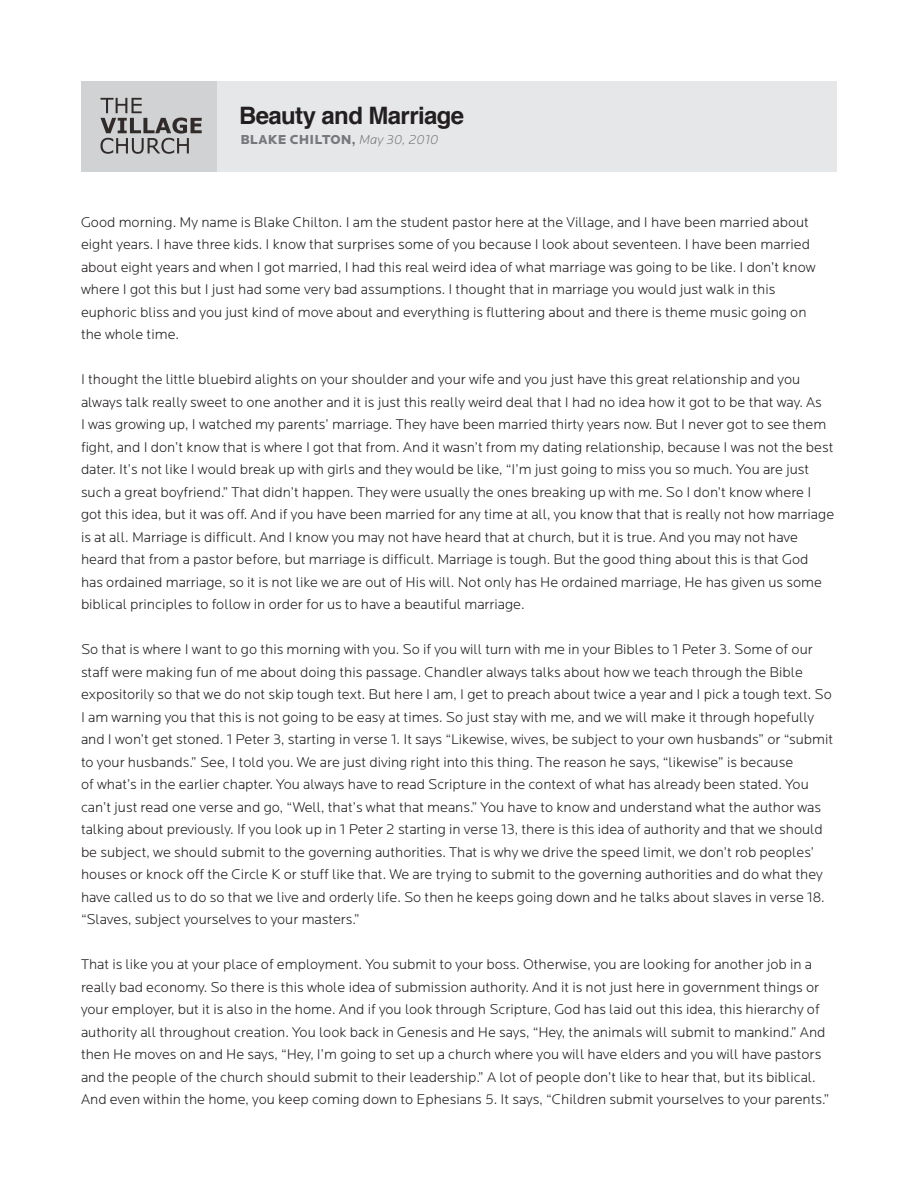
<style>
.page{position:relative;width:918px;height:1188px;background:#fff}
.page>*{position:absolute;margin:0;border:0;box-sizing:border-box;transform-origin:0 0}
.t1{font:700 24px "Helvetica";letter-spacing:-.025em;color:#231f20}
.t2{font:300 14.7px/22.5px "Locator";color:#231f20}
.t3{font:900 13.5px "Locator";letter-spacing:.01em;color:#76787b}
.s1{font-weight:700}
.s2{font-weight:300;font-style:italic}
</style>
<div class="page">
<div style="left:81px;top:81px;width:756px;height:90px;background:#e6e7e9"></div>
<div style="left:81px;top:81px;width:135px;height:90px;background:#d1d2d4"></div>
<svg style="left:100px;top:98px;width:102px;height:56px"></svg>
<p class="t1" style="left:239px;top:96px;width:227px">Beauty and Marriage</p>
<p class="t3" style="left:240px;top:131px;width:199px">BLAKE CHILTON<span class="s1">,</span> <span class="s2">May 30, 2010</span></p>
<p class="t2" style="left:81px;top:211px;width:736px">Good morning. My name is Blake Chilton. I am the student pastor here at the Village, and I have been married about eight years. I have three kids. I know that surprises some of you because I look about seventeen. I have been married about eight years and when I got married, I had this real weird idea of what marriage was going to be like. I don’t know where I got this but I just had some very bad assumptions. I thought that in marriage you would just walk in this</p>
<p class="t2" style="left:81px;top:301px;width:727px">euphoric bliss and you just kind of move about and everything is fluttering about and there is theme music going on</p>
<p class="t2" style="left:81px;top:324px;width:100px">the whole time.</p>
<p class="t2" style="left:81px;top:369px;width:755px">I thought the little bluebird alights on your shoulder and your wife and you just have this great relationship and you always talk really sweet to one another and it is just this really weird deal that I had no idea how it got to be that way. As<br>I was growing up, I watched my parents’ marriage. They have been married thirty years now. But I never got to see them fight, and I don’t know that is where I got that from. And it wasn’t from my dating relationship, because I was not the best dater. It’s not like I would break up with girls and they would be like, “I’m just going to miss you so much. You are just such a great boyfriend.” That didn’t happen. They were usually the ones breaking up with me. So I don’t know where I got this idea, but it was off. And if you have been married for any time at all, you know that that is really not how marriage is at all. Marriage is difficult. And I know you may not have heard that at church, but it is true. And you may not have heard that from a pastor before, but marriage is difficult. Marriage is tough. But the good thing about this is that God has ordained marriage, so it is not like we are out of His will. Not only has He ordained marriage, He has given us some biblical principles to follow in order for us to have a beautiful marriage.</p>
<p class="t2" style="left:81px;top:639px;width:754px">So that is where I want to go this morning with you. So if you will turn with me in your Bibles to 1 Peter 3. Some of our staff were making fun of me about doing this passage. Chandler always talks about how we teach through the Bible expositorily so that we do not skip tough text. But here I am, I get to preach about twice a year and I pick a tough text. So I am warning you that this is not going to be easy at times. So just stay with me, and we will make it through hopefully and I won’t get stoned. 1 Peter 3, starting in verse 1. It says “Likewise, wives, be subject to your own husbands” or “submit to your husbands.” See, I told you. We are just diving right into this thing. The reason he says, “likewise” is because<br>of what’s in the earlier chapter. You always have to read Scripture in the context of what has already been stated. You can’t just read one verse and go, “Well, that’s what that means.” You have to know and understand what the author was talking about previously. If you look up in 1 Peter 2 starting in verse 13, there is this idea of authority and that we should be subject, we should submit to the governing authorities. That is why we drive the speed limit, we don’t rob peoples’ houses or knock off the Circle K or stuff like that. We are trying to submit to the governing authorities and do what they have called us to do so that we live and orderly life. So then he keeps going down and he talks about slaves in verse 18. “Slaves, subject yourselves to your masters.”</p>
<p class="t2" style="left:81px;top:954px;width:750px">That is like you at your place of employment. You submit to your boss. Otherwise, you are looking for another job in a really bad economy. So there is this whole idea of submission authority. And it is not just here in government things or your employer, but it is also in the home. And if you look through Scripture, God has laid out this idea, this hierarchy of authority all throughout creation. You look back in Genesis and He says, “Hey, the animals will submit to mankind.” And then He moves on and He says, “Hey, I’m going to set up a church where you will have elders and you will have pastors and the people of the church should submit to their leadership.” A lot of people don’t like to hear that, but its biblical.<br>And even within the home, you keep coming down to Ephesians 5. It says, “Children submit yourselves to your parents.”</p>
</div>
